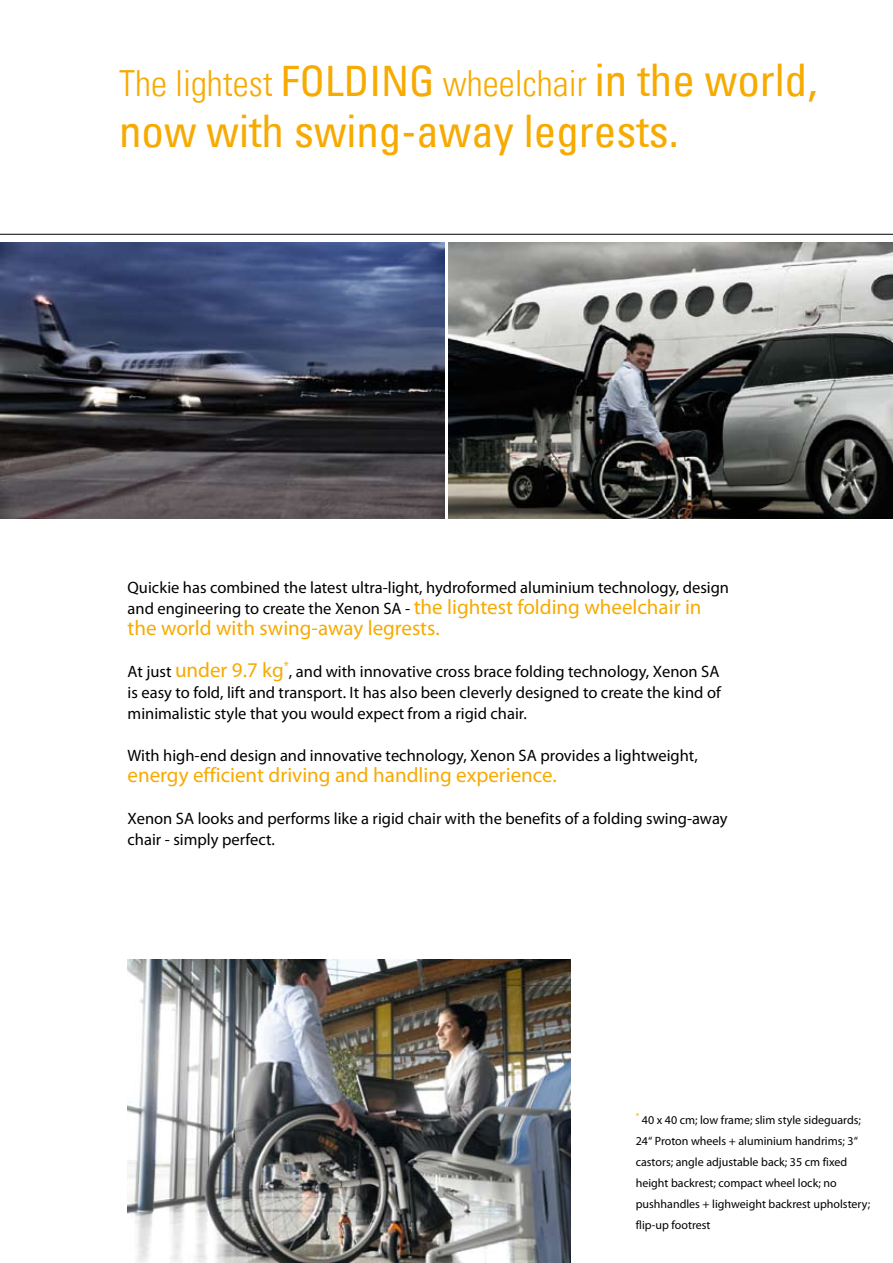
<style>
.page{position:relative;width:893px;height:1263px;background:#fff}
.page>*{position:absolute;margin:0;border:0;box-sizing:border-box;transform-origin:0 0}
.t1{font:condensed 45px "Univers Com 57";color:#f7aa00}
.t2{font:36px "Univers Com 47 Light Cond";color:#f7aa00}
.t3{font:21px "Myriad Pro";color:#f7aa00}
.t4{font:16.5px/21px "Myriad Pro";color:#000}
.t5{font:12px/21px "Myriad Pro";color:#000}
.s1{font-family:"Univers Com 57";font-stretch:condensed;font-size:42px}
.s2{font-family:"Univers Com 57";font-stretch:condensed;font-size:45px}
.s3{font-size:21px;color:#f7aa00}
</style>
<div class="page">
<img style="left:0;top:242px;width:444px;height:277px">
<img style="left:449px;top:242px;width:444px;height:277px">
<hr style="left:0;top:234px;width:893px;height:1px;background:#000">
<img style="left:128px;top:960px;width:443px;height:303px">
<h2 class="t2" style="left:119px;top:62px;width:700px">The lightest <span class="s1">FOLDING</span> wheelchair <span class="s2">in the world,</span></h2>
<h1 class="t1" style="left:119px;top:103px;width:561px">now with swing-away legrests.</h1>
<p class="t4" style="left:128px;top:577px;width:603px">Quickie has combined the latest ultra-light, hydroformed aluminium technology, design and engineering to create the Xenon SA - <span class="s3">the lightest folding wheelchair in</span></p>
<p class="t3" style="left:128px;top:615px;width:314px">the world with swing-away legrests.</p>
<p class="t4" style="left:128px;top:661px;width:595px;text-align:justify">At just <span class="s3">under 9.7 kg</span><sup>*</sup>, and with innovative cross brace folding technology, Xenon SA is easy to fold, lift and transport. It has also been cleverly designed to create the kind of minimalistic style that you would expect from a rigid chair.</p>
<p class="t4" style="left:128px;top:745px;width:572px">With high-end design and innovative technology, Xenon SA provides a lightweight,</p>
<p class="t3" style="left:128px;top:762px;width:431px">energy efficient driving and handling experience.</p>
<p class="t4" style="left:128px;top:808px;width:602px">Xenon SA looks and performs like a rigid chair with the benefits of a folding swing-away chair - simply perfect.</p>
<p class="t5" style="left:636px;top:1109px;width:236px"><sup>*</sup> 40 x 40 cm; low frame; slim style sideguards; 24“ Proton wheels + aluminium handrims; 3“ castors; angle adjustable back; 35 cm fixed height backrest; compact wheel lock; no pushhandles + lighweight backrest upholstery; flip-up footrest</p>
</div>
